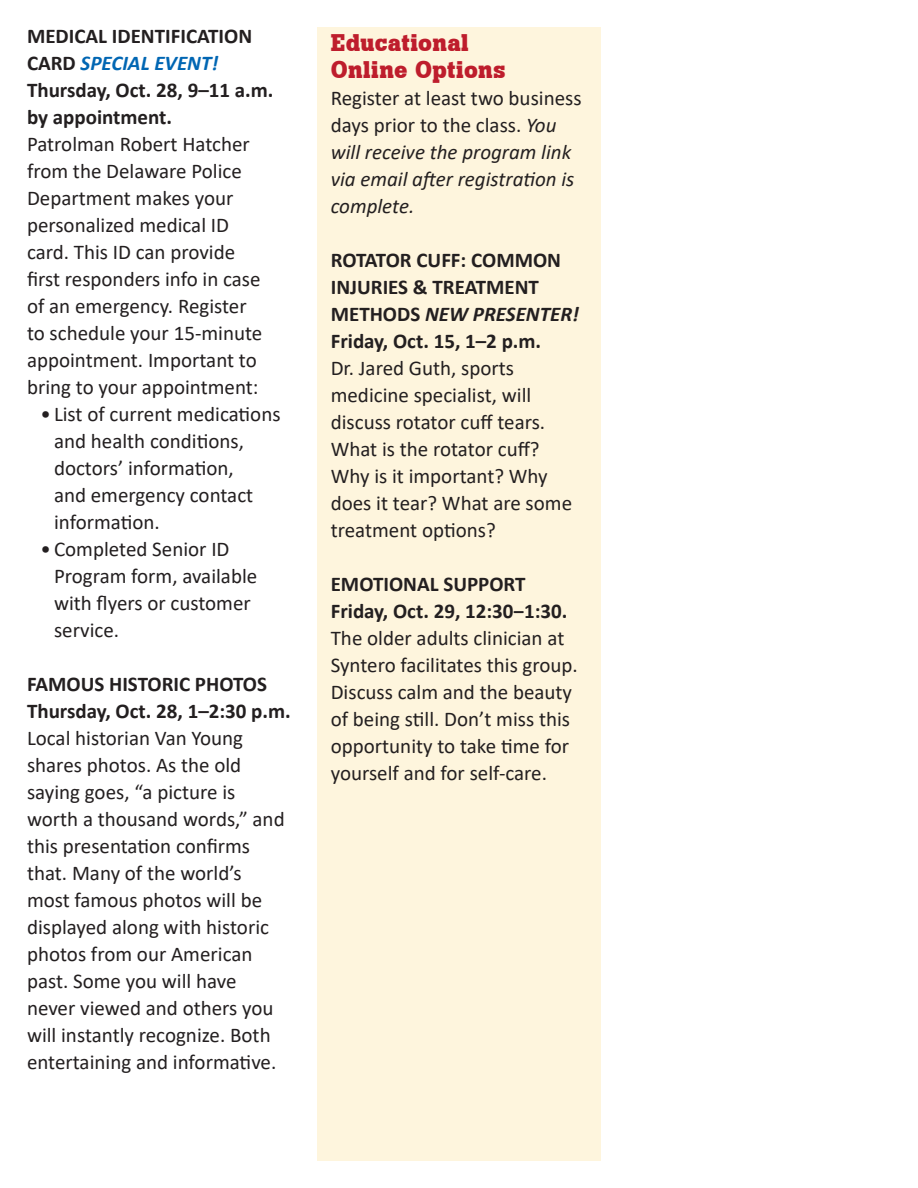
<style>
.page{position:relative;width:918px;height:1188px;background:#fff}
.page>*{position:absolute;margin:0;border:0;box-sizing:border-box;transform-origin:0 0}
.t1{font:700 24px/27px "Boton";letter-spacing:.02em;color:#be1d2c}
.t2{font:21px/27px "Calibri";color:#231f20}
.t3{font:700 21px/27px "Calibri";color:#231f20}
.t4{font:italic 21px/27px "Calibri";color:#231f20}
.s1{font-style:italic;color:#0166b3}
.s2{font-style:normal}
.s3{font-style:italic}
</style>
<div class="page">
<div style="left:317px;top:27px;width:284px;height:1134px;background:#fef5dd"></div>
<p class="t3" style="left:27px;top:22px;width:227px">MEDICAL IDENTIFICATION<br>CARD <span class="s1">SPECIAL EVENT!</span></p>
<p class="t3" style="left:27px;top:76px;width:248px">Thursday, Oct. 28, 9–11 a.m. by appointment.</p>
<p class="t2" style="left:27px;top:130px;width:237px">Patrolman Robert Hatcher from the Delaware Police<br>Department makes your personalized medical ID card. This ID can provide first responders info in case of an emergency. Register to schedule your 15-minute appointment. Important to bring to your appointment:</p>
<p class="t2" style="left:54px;top:400px;width:228px;text-indent:-14px">• List of current medications and health conditions, doctors’ information,<br>and emergency contact information.</p>
<p class="t2" style="left:54px;top:535px;width:205px;text-indent:-14px">• Completed Senior ID<br>Program form, available with flyers or customer service.</p>
<p class="t3" style="left:27px;top:670px;width:265px">FAMOUS HISTORIC PHOTOS<br>Thursday, Oct. 28, 1–2:30 p.m.</p>
<p class="t2" style="left:27px;top:724px;width:259px">Local historian Van Young shares photos. As the old saying goes, “a picture is worth a thousand words,” and this presentation confirms that. Many of the world’s most famous photos will be displayed along with historic photos from our American past. Some you will have never viewed and others you will instantly recognize. Both entertaining and informative.</p>
<p class="t1" style="left:331px;top:29px;width:176px">Educational<br>Online Options</p>
<p class="t4" style="left:331px;top:83px;width:252px"><span class="s2">Register at least two business days prior to the class.</span> You will receive the program link via email after registration is complete.</p>
<p class="t3" style="left:331px;top:246px;width:250px">ROTATOR CUFF: COMMON<br>INJURIES &amp; TREATMENT<br>METHODS <span class="s3">NEW PRESENTER!</span></p>
<p class="t3" style="left:331px;top:327px;width:212px">Friday, Oct. 15, 1–2 p.m.</p>
<p class="t2" style="left:331px;top:354px;width:243px">Dr. Jared Guth, sports medicine specialist, will discuss rotator cuff tears.<br>What is the rotator cuff?<br>Why is it important? Why does it tear? What are some treatment options?</p>
<p class="t3" style="left:331px;top:570px;width:196px">EMOTIONAL SUPPORT</p>
<p class="t3" style="left:331px;top:597px;width:238px">Friday, Oct. 29, 12:30‒1:30.</p>
<p class="t2" style="left:331px;top:624px;width:249px">The older adults clinician at<br>Syntero facilitates this group.<br>Discuss calm and the beauty of being still. Don’t miss this opportunity to take time for yourself and for self-care.</p>
</div>
